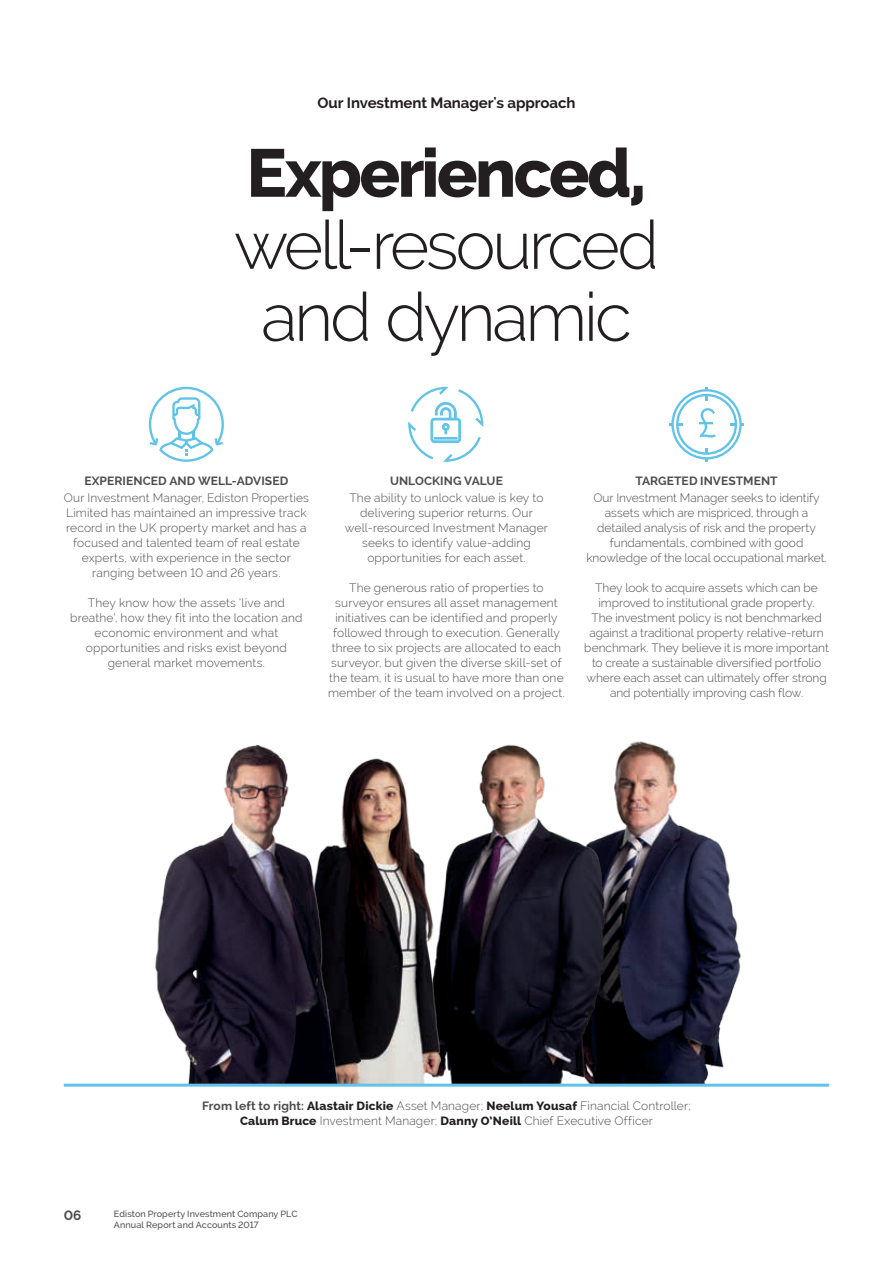
<style>
.page{position:relative;width:893px;height:1263px;background:#fff}
.page>*{position:absolute;margin:0;border:0;box-sizing:border-box;transform-origin:0 0}
.t1{font:300 67.5px/72px "Raleway";letter-spacing:-.045em;color:#231f20;text-align:center}
.t2{font:800 67.5px "Raleway";letter-spacing:-.04em;color:#231f20}
.t3{font:700 15px "Raleway";letter-spacing:-.005em;color:#231f20}
.t4{font:700 13.5px "Raleway";color:#4d4d4f}
.t5{font:300 12px/15px "Raleway";letter-spacing:.01em;color:#4d4d4f;text-align:center}
.t6{font:700 12px "Raleway";letter-spacing:.005em;color:#4d4d4f}
.t7{font:500 9px/10.5px "Raleway";letter-spacing:.01em;color:#4d4d4f}
.s1{font-weight:700}
.s2{font-weight:800;color:#231f20}
</style>
<div class="page">
<img style="left:693px;top:831px;width:49px;height:253px">
<img style="left:480px;top:741px;width:213px;height:343px">
<img style="left:356px;top:758px;width:124px;height:326px">
<img style="left:143px;top:744px;width:213px;height:340px">
<hr style="left:64px;top:1084px;width:765px;height:3px;background:#60c3e7">
<svg style="left:149px;top:387px;width:75px;height:75px"></svg>
<svg style="left:408px;top:387px;width:75px;height:75px"></svg>
<svg style="left:669px;top:387px;width:75px;height:75px"></svg>
<p class="t3" style="left:317px;top:95px;width:260px">Our Investment Manager's approach</p>
<h1 class="t2" style="left:246px;top:135px;width:401px">Experienced,</h1>
<h1 class="t1" style="left:234px;top:209px;width:427px">well-resourced and dynamic</h1>
<p class="t6" style="left:84px;top:474px;width:205px">EXPERIENCED AND WELL-ADVISED</p>
<p class="t5" style="left:64px;top:490px;width:247px">Our Investment Manager, Ediston Properties Limited has maintained an impressive track record in the UK property market and has a focused and talented team of real estate experts, with experience in the sector ranging between 10 and 26 years.</p>
<p class="t5" style="left:70px;top:595px;width:234px">They know how the assets ‘live and breathe’, how they fit into the location and economic environment and what opportunities and risks exist beyond general market movements.</p>
<p class="t6" style="left:390px;top:474px;width:114px">UNLOCKING VALUE</p>
<p class="t5" style="left:345px;top:490px;width:205px">The ability to unlock value is key to delivering superior returns. Our well-resourced Investment Manager seeks to identify value-adding opportunities for each asset.</p>
<p class="t5" style="left:328px;top:580px;width:238px">The generous ratio of properties to surveyor ensures all asset management initiatives can be identified and properly followed through to execution. Generally three to six projects are allocated to each surveyor, but given the diverse skill-set of the team, it is usual to have more than one member of the team involved on a project.</p>
<p class="t6" style="left:635px;top:474px;width:144px">TARGETED INVESTMENT</p>
<p class="t5" style="left:586px;top:490px;width:242px">Our Investment Manager seeks to identify assets which are mispriced, through a detailed analysis of risk and the property fundamentals, combined with good knowledge of the local occupational market.</p>
<p class="t5" style="left:584px;top:580px;width:246px">They look to acquire assets which can be improved to institutional grade property.<br>The investment policy is not benchmarked against a traditional property relative-return benchmark. They believe it is more important to create a sustainable diversified portfolio where each asset can ultimately offer strong and potentially improving cash flow.</p>
<p class="t5" style="left:202px;top:1098px;width:490px"><span class="s1">From left to right:</span> <span class="s2">Alastair Dickie</span> Asset Manager; <span class="s2">Neelum Yousaf</span> Financial Controller;<br><span class="s2">Calum Bruce</span> Investment Manager; <span class="s2">Danny O’Neill</span> Chief Executive Officer</p>
<p class="t4" style="left:64px;top:1208px;width:19px">06</p>
<p class="t7" style="left:114px;top:1209px;width:185px">Ediston Property Investment Company PLC<br>Annual Report and Accounts 2017</p>
</div>
